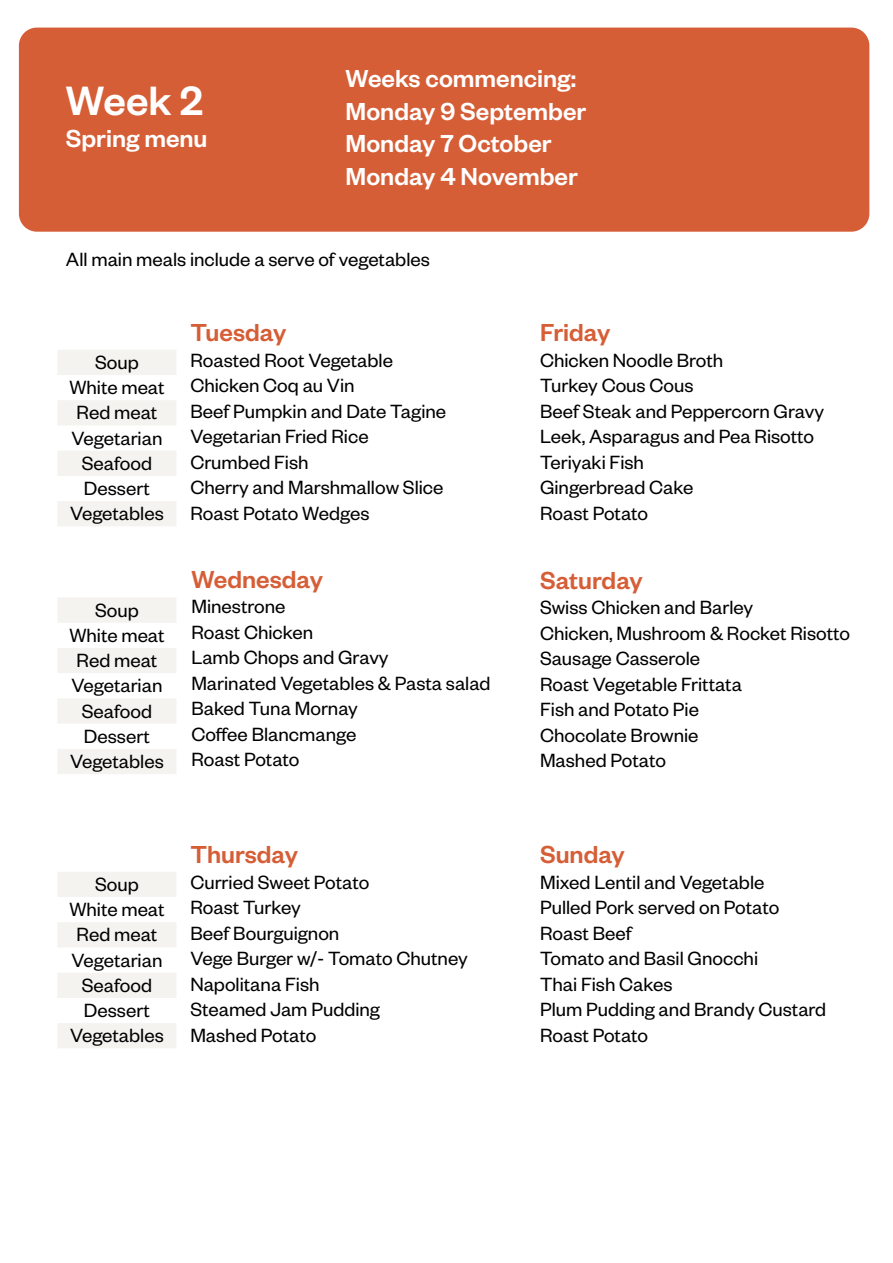
<style>
.page{position:relative;width:893px;height:1263px;background:#fff}
.page>*{position:absolute;margin:0;border:0;box-sizing:border-box;transform-origin:0 0}
.t1{font:500 45px "Founders Grotesk";color:#fff}
.t2{font:500 27px/32.4px "Founders Grotesk";color:#fff}
.t3{font:500 27px "Founders Grotesk";color:#d65e36}
.t4{font:21px/25.5px "Founders Grotesk";color:#000}
</style>
<div class="page">
<div style="left:19px;top:28px;width:850px;height:204px;background:#d65e36;border-radius:18px"></div>
<svg style="left:58px;top:350px;width:118px;height:176px"></svg>
<svg style="left:58px;top:598px;width:118px;height:176px"></svg>
<svg style="left:58px;top:872px;width:118px;height:176px"></svg>
<h1 class="t1" style="left:66px;top:72px;width:138px">Week 2</h1>
<p class="t2" style="left:66px;top:121px;width:143px">Spring menu</p>
<p class="t2" style="left:346px;top:61px;width:242px">Weeks commencing:<br>Monday 9 September<br>Monday 7 October<br>Monday 4 November</p>
<p class="t4" style="left:66px;top:246px;width:365px">All main meals include a serve of vegetables</p>
<p class="t4" style="left:69px;top:349px;width:97px;text-align:center">Soup<br>White meat<br>Red meat<br>Vegetarian<br>Seafood<br>Dessert<br>Vegetables</p>
<p class="t4" style="left:69px;top:596px;width:97px;text-align:center">Soup<br>White meat<br>Red meat<br>Vegetarian<br>Seafood<br>Dessert<br>Vegetables</p>
<p class="t3" style="left:190px;top:316px;width:97px">Tuesday</p>
<p class="t4" style="left:190px;top:346px;width:257px">Roasted Root Vegetable<br>Chicken Coq au Vin<br>Beef Pumpkin and Date Tagine<br>Vegetarian Fried Rice<br>Crumbed Fish<br>Cherry and Marshmallow Slice<br>Roast Potato Wedges</p>
<p class="t3" style="left:191px;top:562px;width:133px">Wednesday</p>
<p class="t4" style="left:191px;top:593px;width:301px">Minestrone<br>Roast Chicken<br>Lamb Chops and Gravy<br>Marinated Vegetables &amp; Pasta salad<br>Baked Tuna Mornay<br>Coffee Blancmange<br>Roast Potato</p>
<p class="t4" style="left:69px;top:871px;width:97px;text-align:center">Soup<br>White meat<br>Red meat<br>Vegetarian<br>Seafood<br>Dessert<br>Vegetables</p>
<p class="t3" style="left:190px;top:838px;width:109px">Thursday</p>
<p class="t4" style="left:190px;top:868px;width:279px">Curried Sweet Potato<br>Roast Turkey<br>Beef Bourguignon<br>Vege Burger w/- Tomato Chutney<br>Napolitana Fish<br>Steamed Jam Pudding<br>Mashed Potato</p>
<p class="t3" style="left:540px;top:316px;width:72px">Friday</p>
<p class="t4" style="left:540px;top:346px;width:285px">Chicken Noodle Broth<br>Turkey Cous Cous<br>Beef Steak and Peppercorn Gravy<br>Leek, Asparagus and Pea Risotto<br>Teriyaki Fish<br>Gingerbread Cake<br>Roast Potato</p>
<p class="t3" style="left:540px;top:563px;width:104px">Saturday</p>
<p class="t4" style="left:540px;top:594px;width:312px">Swiss Chicken and Barley<br>Chicken, Mushroom &amp; Rocket Risotto<br>Sausage Casserole<br>Roast Vegetable Frittata<br>Fish and Potato Pie<br>Chocolate Brownie<br>Mashed Potato</p>
<p class="t3" style="left:540px;top:838px;width:86px">Sunday</p>
<p class="t4" style="left:540px;top:868px;width:288px">Mixed Lentil and Vegetable<br>Pulled Pork served on Potato<br>Roast Beef<br>Tomato and Basil Gnocchi<br>Thai Fish Cakes<br>Plum Pudding and Brandy Custard<br>Roast Potato</p>
</div>
